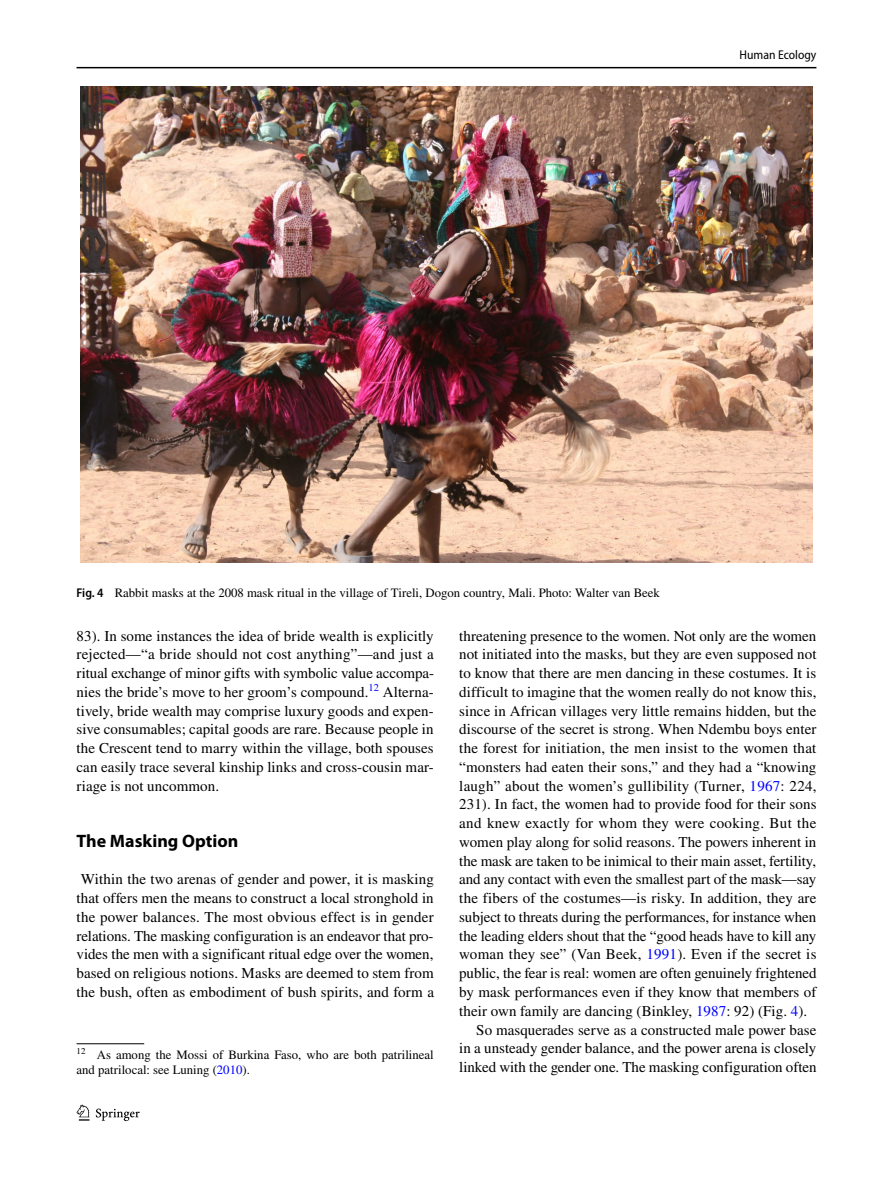
<style>
.page{position:relative;width:893px;height:1187px;background:#fff}
.page>*{position:absolute;margin:0;border:0;box-sizing:border-box;transform-origin:0 0}
.t1{font:700 18px "Myriad Pro";color:#000}
.t2{font:15px/18.8px "STIX";letter-spacing:.005em;color:#000;text-align:justify}
.t3{font:12.75px/15px "STIX";color:#000}
.t4{font:semi-condensed 12.75px "Myriad Pro";color:#000}
.s1{font-family:"Myriad Pro";font-weight:600;font-stretch:semi-condensed}
.s2{color:#00f}
</style>
<div class="page">
<hr style="left:77px;top:67px;width:739px;height:1px;background:#000">
<svg style="left:77px;top:1104px;width:12px;height:16px"></svg>
<svg style="left:96px;top:1108px;width:44px;height:12px"></svg>
<img style="left:81px;top:87px;width:731px;height:475px">
<hr style="left:77px;top:1043px;width:67px;height:1px;background:#000">
<p class="t4" style="left:739px;top:48px;width:78px">Human Ecology</p>
<p class="t3" style="left:77px;top:586px;width:585px"><span class="s1">Fig. 4</span> Rabbit masks at the 2008 mask ritual in the village of Tireli, Dogon country, Mali. Photo: Walter van Beek</p>
<p class="t2" style="left:77px;top:627px;width:359px">83). In some instances the idea of bride wealth is explicitly rejected—“a bride should not cost anything”—and just a ritual exchange of minor gifts with symbolic value accompa&shy;nies the bride’s move to her groom’s compound.<sup>12</sup> Alterna&shy;tively, bride wealth may comprise luxury goods and expen&shy;sive consumables; capital goods are rare. Because people in the Crescent tend to marry within the village, both spouses can easily trace several kinship links and cross-cousin mar&shy;riage is not uncommon.</p>
<p class="t1" style="left:77px;top:829px;width:163px">The Masking Option</p>
<p class="t2" style="left:77px;top:871px;width:359px">Within the two arenas of gender and power, it is masking that offers men the means to construct a local stronghold in the power balances. The most obvious effect is in gender relations. The masking configuration is an endeavor that pro&shy;vides the men with a significant ritual edge over the women, based on religious notions. Masks are deemed to stem from the bush, often as embodiment of bush spirits, and form a</p>
<p class="t3" style="left:77px;top:1047px;width:359px"><sup>12</sup> As among the Mossi of Burkina Faso, who are both patrilineal and patrilocal: see Luning (<span class="s2">2010</span>).</p>
<p class="t2" style="left:459px;top:627px;width:359px">threatening presence to the women. Not only are the women</p>
<p class="t2" style="left:459px;top:646px;width:359px">not initiated into the masks, but they are even supposed not</p>
<p class="t2" style="left:459px;top:664px;width:359px">to know that there are men dancing in these costumes. It is</p>
<p class="t2" style="left:459px;top:683px;width:359px">difficult to imagine that the women really do not know this,</p>
<p class="t2" style="left:459px;top:702px;width:359px">since in African villages very little remains hidden, but the</p>
<p class="t2" style="left:459px;top:721px;width:359px">discourse of the secret is strong. When Ndembu boys enter</p>
<p class="t2" style="left:459px;top:739px;width:359px">the forest for initiation, the men insist to the women that</p>
<p class="t2" style="left:459px;top:758px;width:359px">“monsters had eaten their sons,” and they had a “knowing</p>
<p class="t2" style="left:459px;top:777px;width:359px">laugh” about the women’s gullibility (Turner, <span class="s2">1967</span>: 224,</p>
<p class="t2" style="left:459px;top:796px;width:359px">231). In fact, the women had to provide food for their sons</p>
<p class="t2" style="left:459px;top:814px;width:359px">and knew exactly for whom they were cooking. But the</p>
<p class="t2" style="left:459px;top:833px;width:359px">women play along for solid reasons. The powers inherent in</p>
<p class="t2" style="left:459px;top:852px;width:359px">the mask are taken to be inimical to their main asset, fertility,</p>
<p class="t2" style="left:459px;top:871px;width:358px">and any contact with even the smallest part of the mask—say</p>
<p class="t2" style="left:459px;top:889px;width:359px">the fibers of the costumes—is risky. In addition, they are</p>
<p class="t2" style="left:459px;top:908px;width:359px">subject to threats during the performances, for instance when</p>
<p class="t2" style="left:459px;top:927px;width:359px">the leading elders shout that the “good heads have to kill any</p>
<p class="t2" style="left:459px;top:946px;width:359px">woman they see” (Van Beek, <span class="s2">1991</span>). Even if the secret is</p>
<p class="t2" style="left:459px;top:964px;width:359px">public, the fear is real: women are often genuinely frightened</p>
<p class="t2" style="left:459px;top:983px;width:359px">by mask performances even if they know that members of</p>
<p class="t2" style="left:459px;top:1002px;width:349px">their own family are dancing (Binkley, <span class="s2">1987</span>: 92) (Fig. <span class="s2">4</span>).</p>
<p class="t2" style="left:476px;top:1021px;width:342px">So masquerades serve as a constructed male power base</p>
<p class="t2" style="left:459px;top:1039px;width:359px">in a unsteady gender balance, and the power arena is closely</p>
<p class="t2" style="left:459px;top:1058px;width:359px">linked with the gender one. The masking configuration often</p>
</div>
